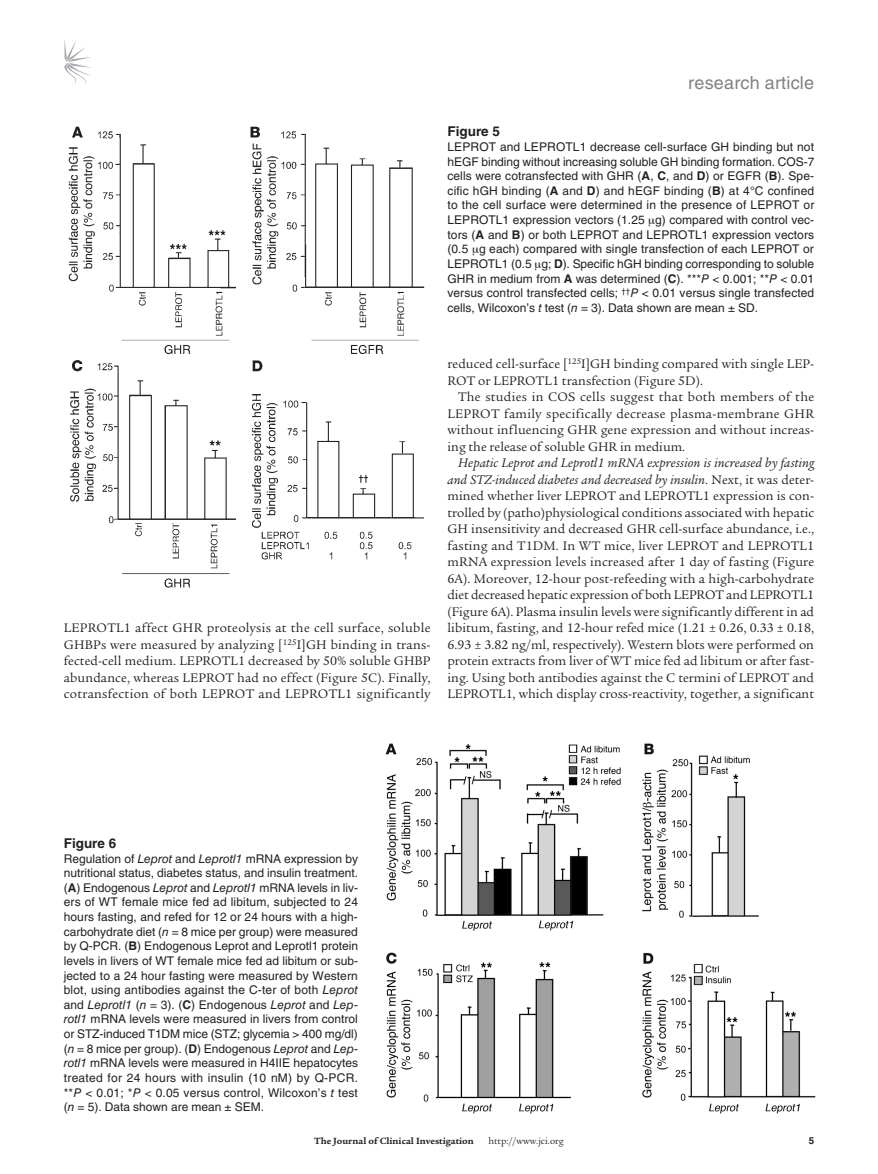
<style>
.page{position:relative;width:878px;height:1174px;background:#fff}
.page>*{position:absolute;margin:0;border:0;box-sizing:border-box;transform-origin:0 0}
.t1{font:18px "Helvetica LT Std";letter-spacing:.01em;color:#808285}
.t2{font:13.5px/16.5px "Legacy Serif Std";letter-spacing:.005em;color:#231f20;text-align:justify}
.t3{font:700 13.5px "Helvetica LT Std";color:#231f20}
.t4{font:12px/14.5px "Helvetica LT Std";color:#231f20;text-align:justify}
.t5{font:700 9.75px "Legacy Serif Std";color:#231f20}
.t6{font:9.75px "Legacy Serif Std";color:#231f20}
.s1{font-weight:700}
.s2{font-style:italic}
</style>
<div class="page">
<svg style="left:64px;top:39px;width:27px;height:45px"></svg>
<img style="left:68px;top:126px;width:357px;height:462px">
<img style="left:385px;top:743px;width:431px;height:371px">
<h1 class="t1" style="left:688px;top:72px;width:127px">research article</h1>
<p class="t3" style="left:447px;top:123px;width:53px">Figure 5</p>
<p class="t4" style="left:447px;top:139px;width:368px">LEPROT and LEPROTL1 decrease cell-surface GH binding but not hEGF binding without increasing soluble GH binding formation. COS-7 cells were cotransfected with GHR (<span class="s1">A</span>, <span class="s1">C</span>, and <span class="s1">D</span>) or EGFR (<span class="s1">B</span>). Spe&shy;cific hGH binding (<span class="s1">A</span> and <span class="s1">D</span>) and hEGF binding (<span class="s1">B</span>) at 4°C confined to the cell surface were determined in the presence of LEPROT or LEPROTL1 expression vectors (1.25 g) compared with control vec&shy;tors (<span class="s1">A</span> and <span class="s1">B</span>) or both LEPROT and LEPROTL1 expression vectors (0.5 g each) compared with single transfection of each LEPROT or LEPROTL1 (0.5 g; <span class="s1">D</span>). Specific hGH binding corresponding to soluble GHR in medium from <span class="s1">A</span> was determined (<span class="s1">C</span>). ***<span class="s2">P</span> &lt; 0.001; **<span class="s2">P</span> &lt; 0.01 versus control transfected cells; <sup>††</sup><span class="s2">P</span> &lt; 0.01 versus single transfected cells, Wilcoxon’s <span class="s2">t</span> test (<span class="s2">n</span> = 3). Data shown are mean ± SD.</p>
<p class="t2" style="left:64px;top:620px;width:368px">LEPROTL1 affect GHR proteolysis at the cell surface, soluble GHBPs were measured by analyzing [<sup>125</sup>I]GH binding in trans&shy;fected-cell medium. LEPROTL1 decreased by 50% soluble GHBP abundance, whereas LEPROT had no effect (Figure 5C). Finally, cotransfection of both LEPROT and LEPROTL1 significantly</p>
<p class="t2" style="left:447px;top:356px;width:368px">reduced cell-surface [<sup>125</sup>I]GH binding compared with single LEP-<br>ROT or LEPROTL1 transfection (Figure 5D).</p>
<p class="t2" style="left:447px;top:389px;width:368px;text-indent:11px">The studies in COS cells suggest that both members of the LEPROT family specifically decrease plasma-membrane GHR without influencing GHR gene expression and without increas&shy;ing the release of soluble GHR in medium.</p>
<p class="t2" style="left:447px;top:455px;width:368px;text-indent:11px"><span class="s2">Hepatic Leprot and Leprotl1 mRNA expression is increased by fasting and STZ-induced diabetes and decreased by insulin</span>. Next, it was deter&shy;mined whether liver LEPROT and LEPROTL1 expression is con&shy;trolled by (patho)physiological conditions associated with hepatic GH insensitivity and decreased GHR cell-surface abundance, i.e., fasting and T1DM. In WT mice, liver LEPROT and LEPROTL1 mRNA expression levels increased after 1 day of fasting (Figure 6A). Moreover, 12-hour post-refeeding with a high-carbohydrate diet decreased hepatic expression of both LEPROT and LEPROTL1 (Figure 6A). Plasma insulin levels were significantly different in ad libitum, fasting, and 12-hour refed mice (1.21 ± 0.26, 0.33 ± 0.18, 6.93 ± 3.82 ng/ml, respectively). Western blots were performed on protein extracts from liver of WT mice fed ad libitum or after fast&shy;ing. Using both antibodies against the C termini of LEPROT and LEPROTL1, which display cross-reactivity, together, a significant</p>
<p class="t3" style="left:64px;top:835px;width:54px">Figure 6</p>
<p class="t4" style="left:64px;top:851px;width:296px">Regulation of <span class="s2">Leprot</span> and <span class="s2">Leprotl1</span> mRNA expression by nutritional status, diabetes status, and insulin treatment. (<span class="s1">A</span>) Endogenous <span class="s2">Leprot</span> and <span class="s2">Leprotl1</span> mRNA levels in liv&shy;ers of WT female mice fed ad libitum, subjected to 24 hours fasting, and refed for 12 or 24 hours with a high&shy;carbohydrate diet (<span class="s2">n</span> = 8 mice per group) were measured by Q-PCR. (<span class="s1">B</span>) Endogenous Leprot and Leprotl1 protein levels in livers of WT female mice fed ad libitum or sub&shy;jected to a 24 hour fasting were measured by Western blot, using antibodies against the C-ter of both <span class="s2">Leprot </span>and <span class="s2">Leprotl1</span> (<span class="s2">n</span> = 3). (<span class="s1">C</span>) Endogenous <span class="s2">Leprot</span> and <span class="s2">Lep&shy;rotl1</span> mRNA levels were measured in livers from control or STZ-induced T1DM mice (STZ; glycemia &gt; 400 mg/dl) (<span class="s2">n</span> = 8 mice per group). (<span class="s1">D</span>) Endogenous <span class="s2">Leprot</span> and <span class="s2">Lep&shy;rotl1</span> mRNA levels were measured in H4IIE hepatocytes treated for 24 hours with insulin (10 nM) by Q-PCR. **<span class="s2">P</span> &lt; 0.01; *<span class="s2">P</span> &lt; 0.05 versus control, Wilcoxon’s <span class="s2">t</span> test (<span class="s2">n</span> = 5). Data shown are mean ± SEM.</p>
<p class="t5" style="left:314px;top:1135px;width:161px">The Journal of Clinical Investigation</p>
<p class="t6" style="left:488px;top:1135px;width:77px">http://www.jci.org</p>
</div>
